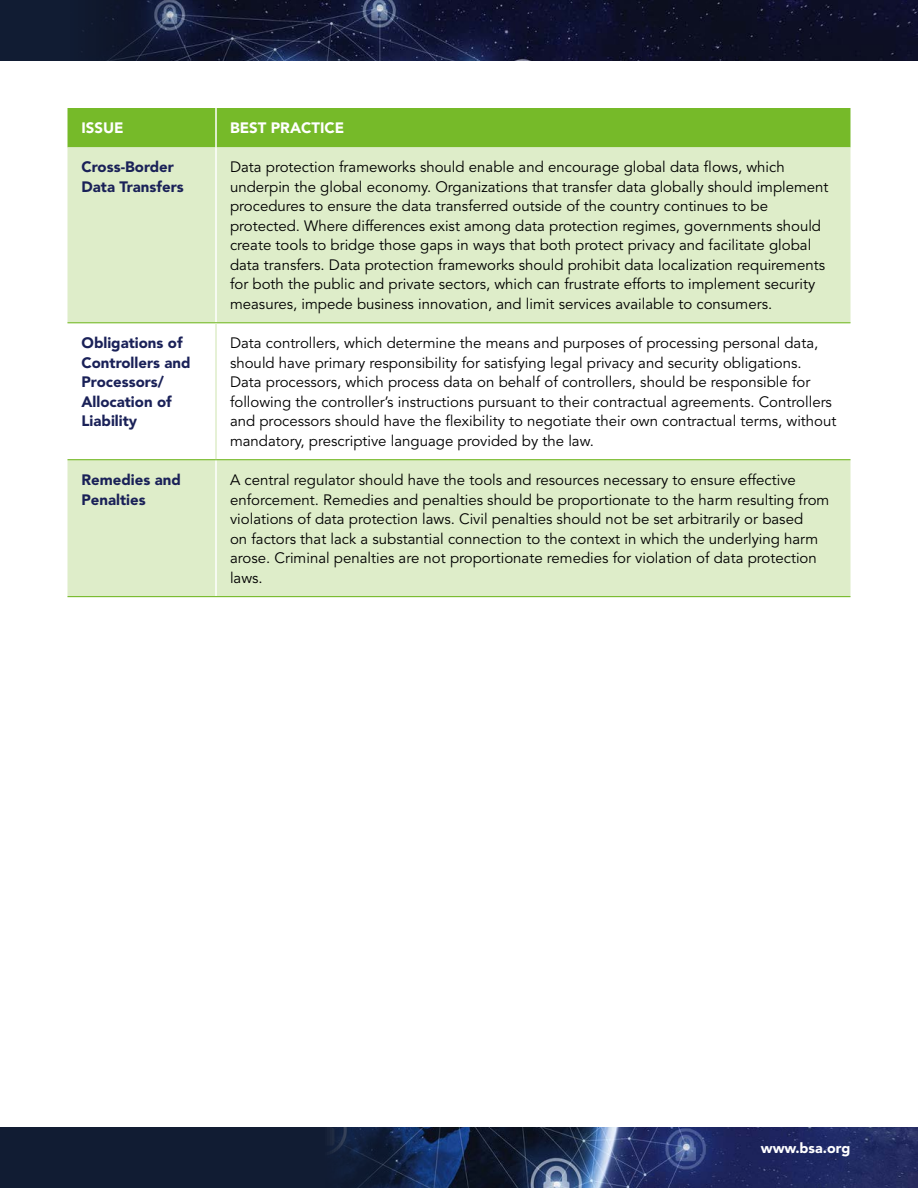
<style>
.page{position:relative;width:918px;height:1188px;background:#fff}
.page>*{position:absolute;margin:0;border:0;box-sizing:border-box;transform-origin:0 0}
.t1{font:15px/19.5px "Avenir LT Std";color:#000}
.t2{font:900 15px/19.5px "Avenir LT Std";color:#1a2158}
.t3{font:900 15px "Avenir LT Std";color:#fff}
.t4{font:900 14.25px "Avenir LT Std";color:#fff}
</style>
<div class="page">
<div style="left:68px;top:108px;width:782px;height:39px;background:#76ba29"></div>
<div style="left:68px;top:147px;width:782px;height:449px;background:#deedc9"></div>
<svg style="left:68px;top:323px;width:782px;height:136px"></svg>
<hr style="left:215px;top:147px;width:2px;height:175px;background:#fff">
<hr style="left:215px;top:460px;width:2px;height:136px;background:#fff">
<hr style="left:68px;top:322px;width:148px;height:1px;background:#76ba29">
<hr style="left:216px;top:322px;width:634px;height:1px;background:#76ba29">
<hr style="left:68px;top:459px;width:148px;height:1px;background:#76ba29">
<hr style="left:216px;top:459px;width:634px;height:1px;background:#76ba29">
<hr style="left:68px;top:596px;width:148px;height:1px;background:#76ba29">
<hr style="left:216px;top:596px;width:634px;height:1px;background:#76ba29">
<hr style="left:215px;top:108px;width:2px;height:39px;background:#fff">
<hr style="left:215px;top:323px;width:2px;height:136px;background:#deedc9">
<img style="left:497px;top:1127px;width:421px;height:61px">
<svg style="left:0;top:1127px;width:497px;height:61px;background:#111e39"></svg>
<div style="left:0;top:0;width:918px;height:61px;background:#111c33"></div>
<img style="left:107px;top:0;width:811px;height:61px">
<p class="t3" style="left:82px;top:119px;width:44px">ISSUE</p>
<p class="t3" style="left:230px;top:119px;width:116px">BEST PRACTICE</p>
<p class="t2" style="left:82px;top:157px;width:104px">Cross-Border<br>Data Transfers</p>
<p class="t1" style="left:230px;top:158px;width:600px">Data protection frameworks should enable and encourage global data flows, which underpin the global economy. Organizations that transfer data globally should implement procedures to ensure the data transferred outside of the country continues to be protected. Where differences exist among data protection regimes, governments should create tools to bridge those gaps in ways that both protect privacy and facilitate global data transfers. Data protection frameworks should prohibit data localization requirements for both the public and private sectors, which can frustrate efforts to implement security measures, impede business innovation, and limit services available to consumers.</p>
<p class="t2" style="left:82px;top:333px;width:111px">Obligations of<br>Controllers and<br>Processors/<br>Allocation of<br>Liability</p>
<p class="t1" style="left:230px;top:334px;width:608px">Data controllers, which determine the means and purposes of processing personal data, should have primary responsibility for satisfying legal privacy and security obligations.<br>Data processors, which process data on behalf of controllers, should be responsible for following the controller’s instructions pursuant to their contractual agreements. Controllers and processors should have the flexibility to negotiate their own contractual terms, without mandatory, prescriptive language provided by the law.</p>
<p class="t2" style="left:82px;top:470px;width:101px">Remedies and<br>Penalties</p>
<p class="t1" style="left:230px;top:471px;width:601px">A central regulator should have the tools and resources necessary to ensure effective enforcement. Remedies and penalties should be proportionate to the harm resulting from violations of data protection laws. Civil penalties should not be set arbitrarily or based<br>on factors that lack a substantial connection to the context in which the underlying harm arose. Criminal penalties are not proportionate remedies for violation of data protection laws.</p>
<p class="t4" style="left:761px;top:1139px;width:91px">www.bsa.org</p>
</div>
